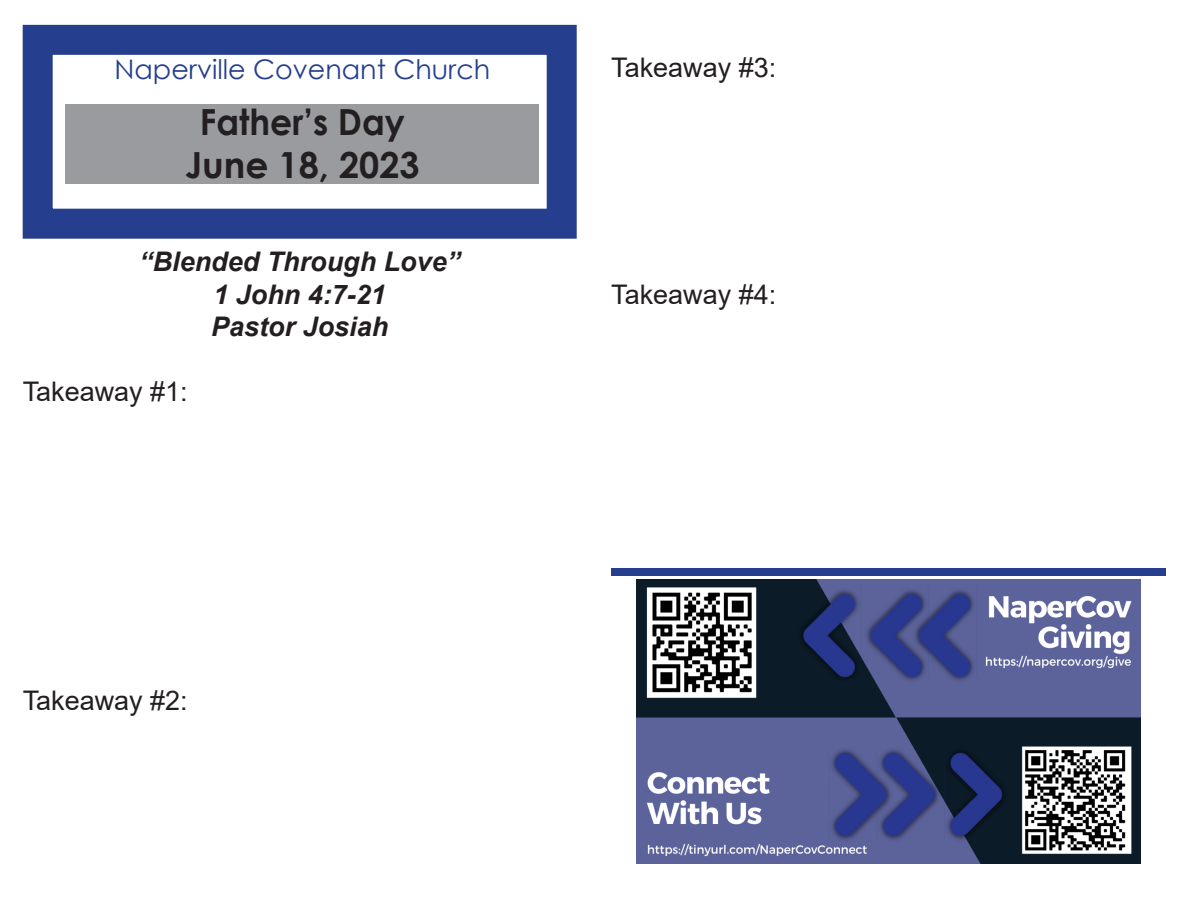
<style>
.page{position:relative;width:1188px;height:918px;background:#fff}
.page>*{position:absolute;margin:0;border:0;box-sizing:border-box;transform-origin:0 0}
.t1{font:700 36px "Century Gothic";color:#231f20;scale:.96 1}
.t2{font:700 36px "Century Gothic";color:#231f20}
.t3{font:27px "Arial";color:#231f20}
.t4{font:italic 700 27px "Arial";color:#231f20}
.t5{font:27px "Century Gothic";color:#253f8e}
</style>
<div class="page">
<div style="left:23px;top:25px;width:554px;height:214px;border:30px solid #253f8e"></div>
<div style="left:66px;top:104px;width:473px;height:80px;background:#999b9e"></div>
<div style="left:611px;top:568px;width:554px;height:8px;background:#253f8e"></div>
<img style="left:636px;top:580px;width:504px;height:283px">
<p class="t5" style="left:115px;top:50px;width:377px">Naperville Covenant Church</p>
<p class="t1" style="left:200px;top:95px;width:215px">Father’s Day</p>
<p class="t2" style="left:185px;top:138px;width:236px">June 18, 2023</p>
<p class="t4" style="left:139px;top:244px;width:323px">“Blended Through Love”</p>
<p class="t4" style="left:213px;top:276px;width:174px">1 John 4:7-21</p>
<p class="t4" style="left:211px;top:309px;width:179px">Pastor Josiah</p>
<p class="t3" style="left:23px;top:373px;width:167px">Takeaway #1:</p>
<p class="t3" style="left:23px;top:682px;width:167px">Takeaway #2:</p>
<p class="t3" style="left:611px;top:49px;width:167px">Takeaway #3:</p>
<p class="t3" style="left:611px;top:276px;width:167px">Takeaway #4:</p>
</div>
